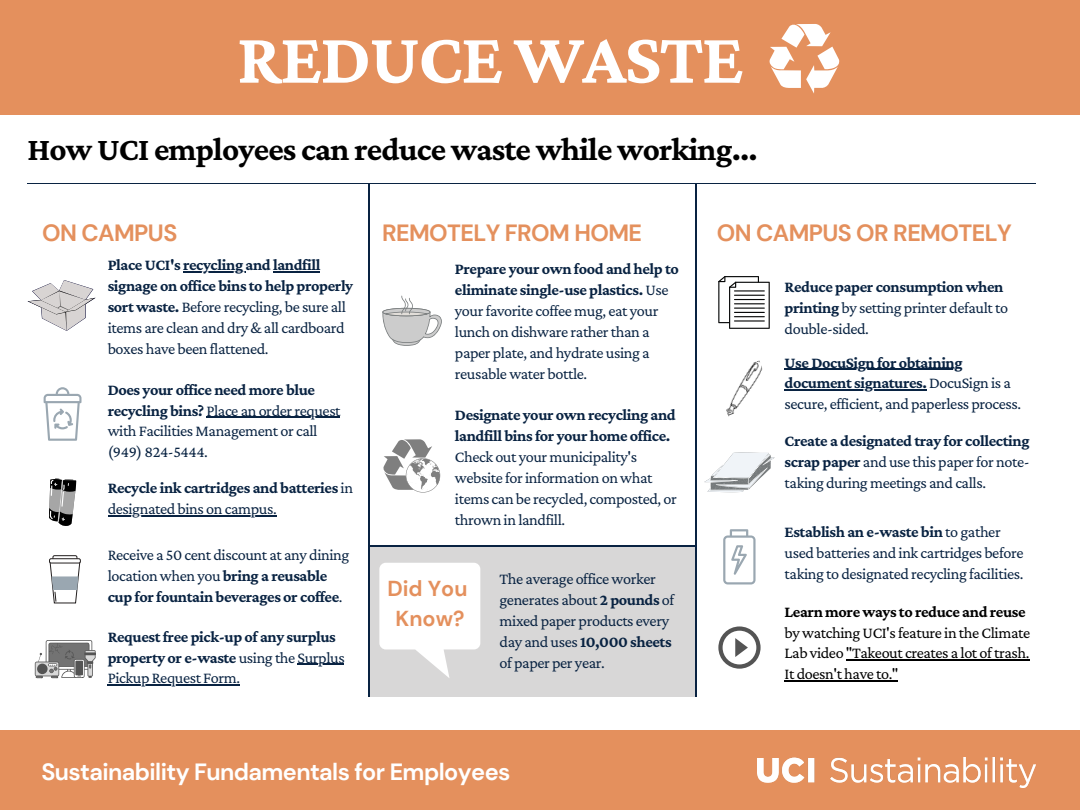
<style>
.page{position:relative;width:1080px;height:810px;background:#e4905d}
.page>*{position:absolute;margin:0;border:0;box-sizing:border-box;transform-origin:0 0}
.t1{font:700 73.81px "Crimson Pro";letter-spacing:-.025em;color:#fff}
.t2{font:700 33.12px "Crimson Pro";letter-spacing:-.025em;color:#000}
.t3{font:700 23.44px "DM Sans";letter-spacing:-.025em;color:#e4905d}
.t4{font:700 23.44px "DM Sans";letter-spacing:-.025em;color:#fff}
.t5{font:700 21.62px "DM Sans";color:#e4905d}
.t6{font:16.19px/20.9px "Crimson Pro";letter-spacing:-.025em;color:#092342}
.t7{font:700 16.19px/20.6px "Crimson Pro";letter-spacing:-.025em;color:#092342}
.t8{font:16.19px/20.6px "Crimson Pro";letter-spacing:-.025em;color:#000}
.s1{font-weight:700}
.s2{font-weight:400}
</style>
<div class="page">
<div style="left:0;top:115px;width:1080px;height:615px;background:#fff"></div>
<div style="left:370px;top:547px;width:326px;height:150px;background:#d8d7d7"></div>
<hr style="left:27px;top:183px;width:1009px;height:1px;background:#092342">
<hr style="left:368px;top:184px;width:2px;height:513px;background:#092342">
<hr style="left:696px;top:184px;width:1px;height:513px;background:#092342">
<hr style="left:369px;top:545px;width:327px;height:2px;background:#092342">
<img style="left:757px;top:758px;width:279px;height:30px">
<svg style="left:769px;top:24px;width:71px;height:70px"></svg>
<svg style="left:379px;top:563px;width:101px;height:115px"></svg>
<svg style="left:44px;top:387px;width:38px;height:54px"></svg>
<svg style="left:49px;top:478px;width:27px;height:48px"></svg>
<div style="left:52px;top:555px;width:25px;height:7px;border:1px solid #231f1f;border-radius:2px"></div>
<hr style="left:50px;top:559px;width:30px;height:4px;background:#fff;border-radius:2px">
<div style="left:49px;top:558px;width:32px;height:6px;border:1px solid #231f1f;border-radius:2px"></div>
<svg style="left:49px;top:561px;width:32px;height:42px"></svg>
<svg style="left:35px;top:640px;width:61px;height:38px"></svg>
<svg style="left:718px;top:276px;width:52px;height:53px"></svg>
<img style="left:726px;top:360px;width:37px;height:57px">
<svg style="left:704px;top:452px;width:71px;height:41px"></svg>
<svg style="left:723px;top:529px;width:33px;height:55px"></svg>
<svg style="left:718px;top:626px;width:43px;height:43px"></svg>
<svg style="left:383px;top:439px;width:57px;height:54px"></svg>
<svg style="left:382px;top:296px;width:60px;height:50px"></svg>
<svg style="left:27px;top:280px;width:69px;height:51px"></svg>
<svg style="left:785px;top:369px;width:24px;height:1px"></svg>
<hr style="left:809px;top:369px;width:153px;height:1px;background:#092342">
<hr style="left:785px;top:389px;width:142px;height:2px;background:#092342">
<hr style="left:298px;top:664px;width:46px;height:1px;background:#092342">
<hr style="left:108px;top:684px;width:132px;height:2px;background:#092342">
<hr style="left:108px;top:515px;width:168px;height:2px;background:#092342">
<hr style="left:183px;top:271px;width:63px;height:2px;background:#092342">
<hr style="left:273px;top:271px;width:47px;height:2px;background:#092342">
<hr style="left:846px;top:659px;width:183px;height:2px;background:#000">
<hr style="left:785px;top:680px;width:113px;height:1px;background:#000">
<hr style="left:206px;top:417px;width:134px;height:1px;background:#092342">
<p class="t1" style="left:237px;top:17px;width:508px">REDUCE WASTE</p>
<p class="t2" style="left:28px;top:130px;width:732px">How UCI employees can reduce waste while working...</p>
<p class="t3" style="left:42px;top:218px;width:137px">ON CAMPUS</p>
<p class="t3" style="left:717px;top:218px;width:296px">ON CAMPUS OR REMOTELY</p>
<p class="t3" style="left:382px;top:218px;width:261px">REMOTELY FROM HOME</p>
<p class="t6" style="left:108px;top:254px;width:247px"><span class="s1">Place UCI's recycling and landfill signage on office bins to help properly sort waste.</span> Before recycling, be sure all items are clean and dry &amp; all cardboard boxes have been flattened.</p>
<p class="t6" style="left:108px;top:379px;width:234px"><span class="s1">Does your office need more blue recycling bins?</span> Place an order request with Facilities Management or call (949) 824-5444.</p>
<p class="t7" style="left:108px;top:477px;width:247px;line-height:20.9px">Recycle ink cartridges and batteries <span class="s2">in designated bins on campus.</span></p>
<p class="t6" style="left:108px;top:544px;width:243px">Receive a 50 cent discount at any dining location when you <span class="s1">bring a reusable cup for fountain beverages or coffee</span>.</p>
<p class="t7" style="left:108px;top:626px;width:239px">Request free pick-up of any surplus property or e-waste <span class="s2">using the Surplus<br>Pickup Request Form.</span></p>
<p class="t6" style="left:455px;top:258px;width:226px"><span class="s1">Prepare your own food and help to eliminate single-use plastics.</span> Use your favorite coffee mug, eat your lunch on dishware rather than a paper plate, and hydrate using a reusable water bottle.</p>
<p class="t6" style="left:455px;top:404px;width:224px"><span class="s1">Designate your own recycling and landfill bins for your home office.<br></span>Check out your municipality's website for information on what items can be recycled, composted, or thrown in landfill.</p>
<p class="t6" style="left:785px;top:276px;width:225px"><span class="s1">Reduce paper consumption when printing</span> by setting printer default to double-sided.</p>
<p class="t6" style="left:785px;top:352px;width:238px;line-height:20.6px"><span class="s1">Use DocuSign for obtaining document signatures.</span> DocuSign is a secure, efficient, and paperless process.</p>
<p class="t6" style="left:785px;top:430px;width:247px;text-align:justify"><span class="s1">Create a designated tray for collecting scrap paper</span> and use this paper for note&shy;taking during meetings and calls.</p>
<p class="t6" style="left:785px;top:522px;width:240px"><span class="s1">Establish an e-waste bin</span> to gather used batteries and ink cartridges before taking to designated recycling facilities.</p>
<p class="t6" style="left:500px;top:568px;width:176px">The average office worker generates about <span class="s1">2 pounds</span> of mixed paper products every day and uses <span class="s1">10,000 sheets </span>of paper per year.</p>
<p class="t5" style="left:387px;top:575px;width:82px">Did You</p>
<p class="t5" style="left:396px;top:605px;width:70px">Know?</p>
<p class="t8" style="left:785px;top:601px;width:247px"><span class="s1">Learn more ways to reduce and reuse </span>by watching UCI's feature in the Climate Lab video "Takeout creates a lot of trash.<br>It doesn't have to."</p>
<p class="t4" style="left:41px;top:757px;width:471px">Sustainability Fundamentals for Employees</p>
</div>
